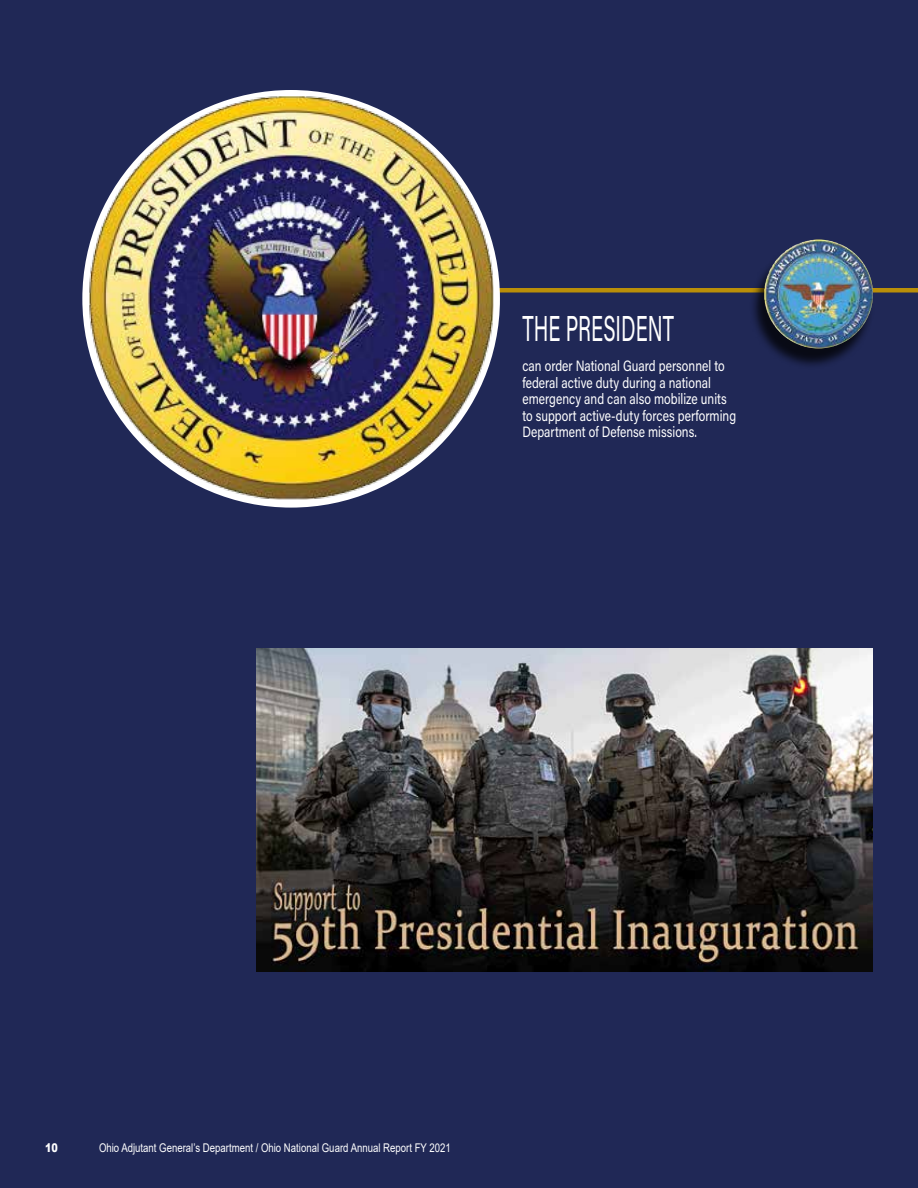
<style>
.page{position:relative;width:918px;height:1188px;background:#202856}
.page>*{position:absolute;margin:0;border:0;box-sizing:border-box;transform-origin:0 0}
.t1{font:36px "Acumin Variable Concept";letter-spacing:.005em;color:#fff;scale:.56 1}
.t2{font:15px/16.5px "Acumin Variable Concept";color:#fff;scale:.8 1}
.t3{font:12px "Arial";color:#fff;scale:.8 1}
.t4{font:900 12px "Arial";color:#fff;scale:.8 1}
</style>
<div class="page">
<hr style="left:385px;top:288px;width:533px;height:4px;background:#ba8f08">
<div style="left:749px;top:245px;width:125px;height:125px;background:#000;opacity:.75"></div>
<img style="left:764px;top:240px;width:109px;height:108px">
<img style="left:88px;top:96px;width:405px;height:404px">
<img style="left:256px;top:648px;width:617px;height:324px">
<h1 class="t1" style="left:522px;top:304px;width:273px">THE PRESIDENT</h1>
<p class="t2" style="left:522px;top:357px;width:269px">can order National Guard personnel to federal active duty during a national emergency and can also mobilize units to support active-duty forces performing Department of Defense missions.</p>
<p class="t4" style="left:45px;top:1139px;width:18px">10</p>
<p class="t3" style="left:99px;top:1139px;width:441px">Ohio Adjutant General’s Department / Ohio National Guard Annual Report FY 2021</p>
</div>
